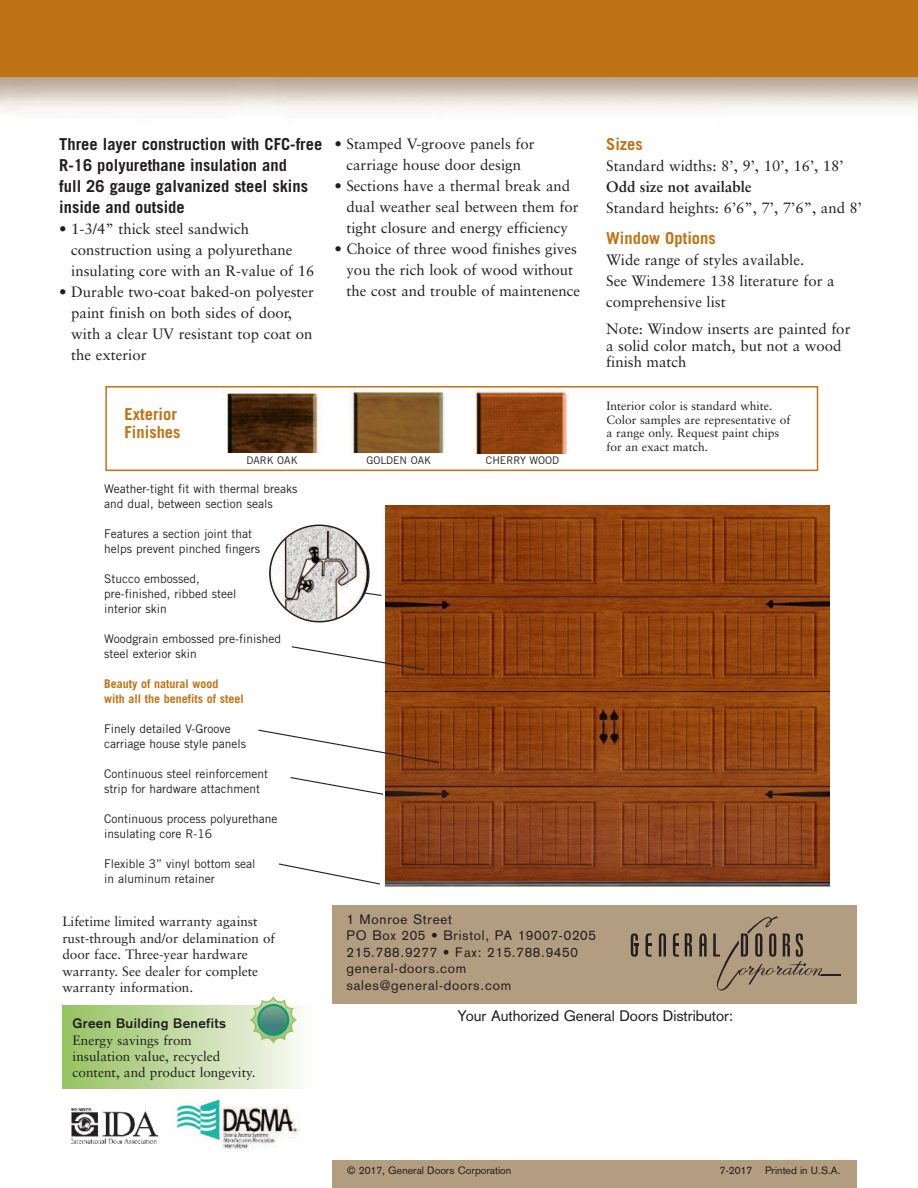
<style>
.page{position:relative;width:918px;height:1188px;background:#fff}
.page>*{position:absolute;margin:0;border:0;box-sizing:border-box;transform-origin:0 0}
.t1{font:700 16.5px/21px "Trade Gothic";color:#231f20}
.t2{font:700 16.5px/18px "Trade Gothic";color:#c07314}
.t3{font:15px/21px "Sabon";color:#231f20}
.t4{font:15px "Akzidenz Grotesk";color:#231f20}
.t5{font:700 15px "Sabon";color:#231f20}
.t6{font:13.5px/16.5px "Sabon";color:#231f20}
.t7{font:13.5px/16.5px "Akzidenz Grotesk";letter-spacing:.055em;color:#231f20}
.t8{font:700 13.5px "Akzidenz Grotesk";letter-spacing:.03em;color:#231f20}
.t9{font:12px/15px "Trade Gothic";color:#231f20}
.t10{font:12px/13.5px "Sabon";color:#231f20}
.t11{font:700 12px/15px "Trade Gothic";color:#c07314}
.t12{font:10.5px "Akzidenz Grotesk";color:#231f20}
.t13{font:10.5px "Trade Gothic";color:#231f20}
</style>
<div class="page">
<div style="left:332px;top:905px;width:525px;height:99px;background:#b39d81"></div>
<div style="left:332px;top:1160px;width:525px;height:28px;background:#b39d81"></div>
<img style="left:173px;top:1099px;width:127px;height:53px">
<img style="left:71px;top:1107px;width:88px;height:37px">
<div style="left:62px;top:1005px;width:250px;height:84px;background:linear-gradient(to right,#94c15e,#fafbf7)"></div>
<svg style="left:250px;top:996px;width:47px;height:48px"></svg>
<svg style="left:257px;top:1004px;width:32px;height:32px"></svg>
<div style="left:259px;top:1006px;width:28px;height:28px;background:linear-gradient(to bottom,#74a28c,#337d7a);border-radius:50%"></div>
<svg style="left:685px;top:933px;width:7px;height:23px"></svg>
<svg style="left:699px;top:933px;width:8px;height:24px"></svg>
<svg style="left:659px;top:933px;width:7px;height:23px"></svg>
<svg style="left:631px;top:933px;width:7px;height:24px"></svg>
<svg style="left:646px;top:933px;width:6px;height:24px"></svg>
<svg style="left:673px;top:933px;width:6px;height:24px"></svg>
<svg style="left:713px;top:916px;width:127px;height:75px"></svg>
<img style="left:223px;top:389px;width:102px;height:64px">
<img style="left:350px;top:389px;width:96px;height:63px">
<img style="left:473px;top:390px;width:96px;height:63px">
<svg style="left:290px;top:777px;width:93px;height:18px"></svg>
<img style="left:385px;top:505px;width:445px;height:381px">
<svg style="left:278px;top:863px;width:102px;height:22px"></svg>
<svg style="left:269px;top:525px;width:113px;height:97px"></svg>
<svg style="left:258px;top:729px;width:182px;height:35px"></svg>
<svg style="left:291px;top:645px;width:134px;height:26px"></svg>
<div style="left:105px;top:386px;width:713px;height:85px;border:2px solid #c07314"></div>
<div style="left:0;top:0;width:918px;height:77px;background:#c07314"></div>
<p class="t1" style="left:59px;top:135px;width:265px">Three layer construction with CFC-free<br>R-16 polyurethane insulation and<br>full 26 gauge galvanized steel skins inside and outside</p>
<p class="t3" style="left:71px;top:219px;width:245px;text-indent:-12px">• 1-3/4” thick steel sandwich construction using a polyurethane insulating core with an R-value of 16</p>
<p class="t3" style="left:71px;top:282px;width:244px;text-indent:-12px">• Durable two-coat baked-on polyester paint finish on both sides of door, with a clear UV resistant top coat on the exterior</p>
<p class="t3" style="left:335px;top:135px;width:202px;text-align:center">• Stamped V-groove panels for carriage house door design</p>
<p class="t3" style="left:346px;top:177px;width:234px;text-indent:-12px">• Sections have a thermal break and dual weather seal between them for tight closure and energy efficiency</p>
<p class="t3" style="left:346px;top:240px;width:235px;text-indent:-12px">• Choice of three wood finishes gives you the rich look of wood without the cost and trouble of maintenence</p>
<p class="t2" style="left:125px;top:407px;width:57px">Exterior<br>Finishes</p>
<p class="t13" style="left:246px;top:456px;width:53px">DARK OAK</p>
<p class="t13" style="left:366px;top:456px;width:66px">GOLDEN OAK</p>
<p class="t13" style="left:486px;top:456px;width:75px">CHERRY WOOD</p>
<p class="t9" style="left:104px;top:482px;width:195px">Weather-tight fit with thermal breaks and dual, between section seals</p>
<p class="t9" style="left:104px;top:527px;width:158px">Features a section joint that helps prevent pinched fingers</p>
<p class="t9" style="left:104px;top:572px;width:134px">Stucco embossed, pre-finished, ribbed steel interior skin</p>
<p class="t9" style="left:104px;top:632px;width:178px">Woodgrain embossed pre-finished steel exterior skin</p>
<p class="t11" style="left:104px;top:677px;width:141px">Beauty of natural wood<br>with all the benefits of steel</p>
<p class="t9" style="left:104px;top:722px;width:144px">Finely detailed V-Groove carriage house style panels</p>
<p class="t9" style="left:104px;top:767px;width:166px">Continuous steel reinforcement strip for hardware attachment</p>
<p class="t9" style="left:104px;top:812px;width:175px">Continuous process polyurethane insulating core R-16</p>
<p class="t9" style="left:104px;top:857px;width:153px">Flexible 3” vinyl bottom seal in aluminum retainer</p>
<p class="t2" style="left:606px;top:136px;width:38px">Sizes</p>
<p class="t3" style="left:606px;top:156px;width:239px">Standard widths: 8’, 9’, 10’, 16’, 18’</p>
<p class="t5" style="left:606px;top:180px;width:147px">Odd size not available</p>
<p class="t3" style="left:606px;top:198px;width:257px">Standard heights: 6’6”, 7’, 7’6”, and 8’</p>
<p class="t2" style="left:606px;top:231px;width:111px">Window Options</p>
<p class="t3" style="left:606px;top:251px;width:230px">Wide range of styles available.<br>See Windemere 138 literature for a comprehensive list</p>
<p class="t3" style="left:606px;top:322px;width:246px;line-height:16.5px">Note: Window inserts are painted for a solid color match, but not a wood finish match</p>
<p class="t10" style="left:607px;top:400px;width:185px">Interior color is standard white.<br>Color samples are representative of a range only. Request paint chips for an exact match.</p>
<p class="t6" style="left:62px;top:914px;width:214px">Lifetime limited warranty against rust-through and/or delamination of door face. Three-year hardware warranty. See dealer for complete warranty information.</p>
<p class="t7" style="left:346px;top:912px;width:251px">1 Monroe Street<br>PO Box 205 • Bristol, PA 19007-0205<br>215.788.9277 • Fax: 215.788.9450 general-doors.com sales@general-doors.com</p>
<p class="t8" style="left:73px;top:1018px;width:155px">Green Building Benefits</p>
<p class="t6" style="left:73px;top:1033px;width:184px">Energy savings from<br>insulation value, recycled content, and product longevity.</p>
<p class="t4" style="left:458px;top:1010px;width:277px">Your Authorized General Doors Distributor:</p>
<p class="t12" style="left:347px;top:1167px;width:166px">© 2017, General Doors Corporation</p>
<p class="t12" style="left:720px;top:1167px;width:122px">7-2017 Printed in U.S.A.</p>
</div>
